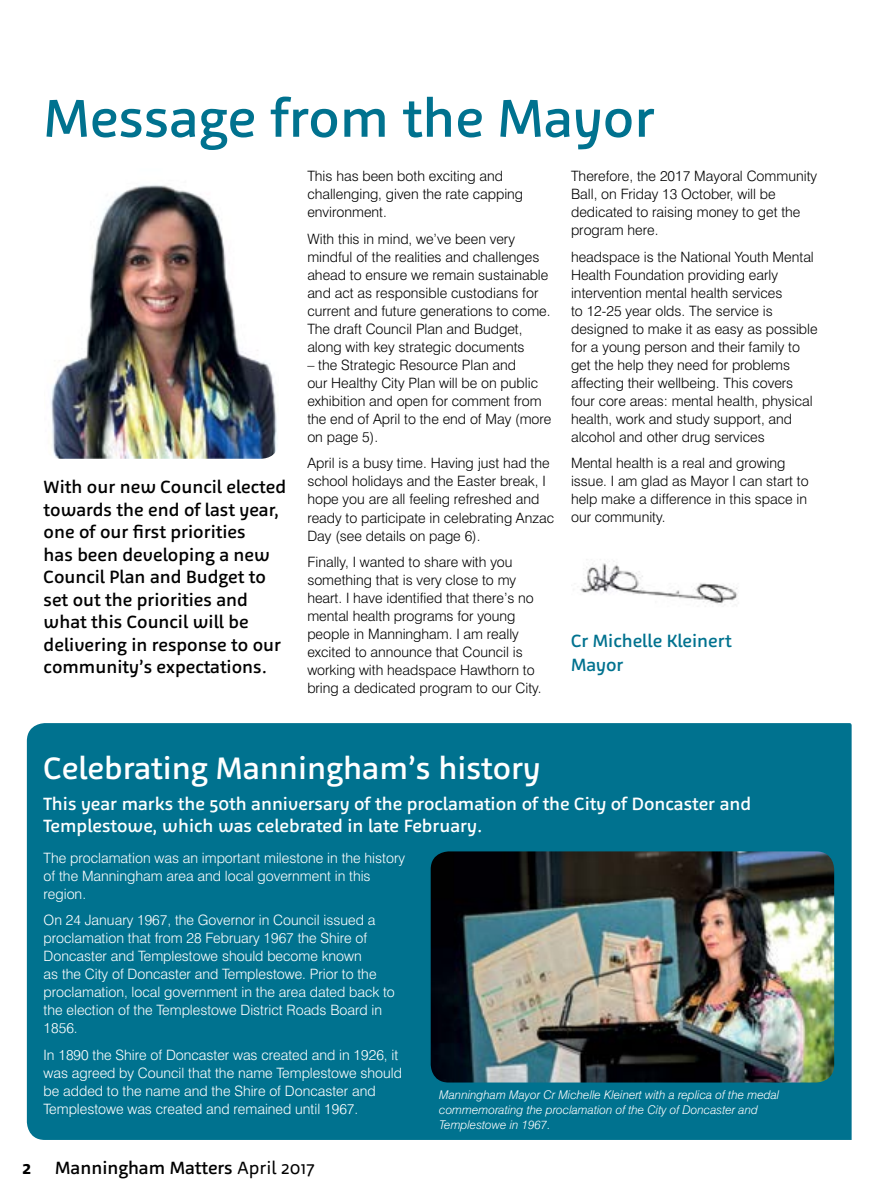
<style>
.page{position:relative;width:893px;height:1191px;background:#fff}
.page>*{position:absolute;margin:0;border:0;box-sizing:border-box;transform-origin:0 0}
.t1{font:500 54px "Agile";color:#00728f}
.t2{font:500 31.5px "Agile";color:#fff}
.t3{font:500 18px/22.5px "Agile";color:#000}
.t4{font:500 18px/22.5px "Agile";color:#fff}
.t5{font:500 18px/24px "Agile";color:#00728f}
.t6{font:700 18px "Agile";color:#000}
.t7{font:300 14.25px/18px "Swiss 721 BT";color:#000}
.t8{font:300 14.25px/18px "Swiss 721 BT";color:#fff}
.t9{font:italic 300 12px/15px "Swiss 721 BT";color:#fff}
.s1{font-weight:400}
</style>
<div class="page">
<div style="left:27px;top:723px;width:825px;height:417px;background:#00728f"></div>
<img style="left:580px;top:561px;width:158px;height:46px">
<img style="left:50px;top:185px;width:227px;height:274px">
<img style="left:431px;top:851px;width:403px;height:231px">
<h1 class="t1" style="left:44px;top:85px;width:613px">Message from the Mayor</h1>
<p class="t3" style="left:44px;top:475px;width:244px">With our new Council elected towards the end of last year, one of our first priorities<br>has been developing a new<br>Council Plan and Budget to set out the priorities and what this Council will be delivering in response to our community’s expectations.</p>
<p class="t7" style="left:307px;top:167px;width:217px">This has been both exciting and challenging, given the rate capping environment.</p>
<p class="t7" style="left:307px;top:230px;width:245px">With this in mind, we’ve been very mindful of the realities and challenges ahead to ensure we remain sustainable and act as responsible custodians for current and future generations to come.<br>The draft Council Plan and Budget, along with key strategic documents</p>
<p class="t7" style="left:307px;top:356px;width:246px">– the Strategic Resource Plan and<br>our Healthy City Plan will be on public exhibition and open for comment from the end of April to the end of May (more on page 5).</p>
<p class="t7" style="left:307px;top:454px;width:248px">April is a busy time. Having just had the school holidays and the Easter break, I hope you are all feeling refreshed and ready to participate in celebrating Anzac Day (see details on page 6).</p>
<p class="t7" style="left:307px;top:553px;width:236px">Finally, I wanted to share with you something that is very close to my heart. I have identified that there’s no mental health programs for young people in Manningham. I am really excited to announce that Council is working with headspace Hawthorn to bring a dedicated program to our City.</p>
<p class="t7" style="left:571px;top:167px;width:248px">Therefore, the 2017 Mayoral Community<br>Ball, on Friday 13 October, will be dedicated to raising money to get the program here.</p>
<p class="t7" style="left:571px;top:248px;width:248px">headspace is the National Youth Mental Health Foundation providing early intervention mental health services<br>to 12-25 year olds. The service is designed to make it as easy as possible for a young person and their family to get the help they need for problems affecting their wellbeing. This covers four core areas: mental health, physical health, work and study support, and alcohol and other drug services</p>
<p class="t7" style="left:571px;top:454px;width:239px">Mental health is a real and growing issue. I am glad as Mayor I can start to help make a difference in this space in our community.</p>
<p class="t5" style="left:571px;top:628px;width:162px">Cr Michelle Kleinert<br>Mayor</p>
<h2 class="t2" style="left:44px;top:748px;width:499px">Celebrating Manningham’s history</h2>
<p class="t4" style="left:44px;top:792px;width:709px">This year marks the 50th anniversary of the proclamation of the City of Doncaster and<br>Templestowe, which was celebrated in late February.</p>
<p class="t8" style="left:44px;top:848px;width:363px">The proclamation was an important milestone in the history of the Manningham area and local government in this region.</p>
<p class="t8" style="left:44px;top:911px;width:353px">On 24 January 1967, the Governor in Council issued a proclamation that from 28 February 1967 the Shire of Doncaster and Templestowe should become known<br>as the City of Doncaster and Templestowe. Prior to the proclamation, local government in the area dated back to the election of the Templestowe District Roads Board in 1856.</p>
<p class="t8" style="left:44px;top:1045px;width:360px">In 1890 the Shire of Doncaster was created and in 1926, it was agreed by Council that the name Templestowe should be added to the name and the Shire of Doncaster and Templestowe was created and remained until 1967.</p>
<p class="t9" style="left:439px;top:1087px;width:342px">Manningham Mayor Cr Michelle Kleinert with a replica of the medal commemorating the proclamation of the City of Doncaster and<br>Templestowe in 1967.</p>
<p class="t6" style="left:23px;top:1157px;width:10px">2</p>
<p class="t3" style="left:55px;top:1156px;width:261px">Manningham Matters <span class="s1">April 2017</span></p>
</div>
